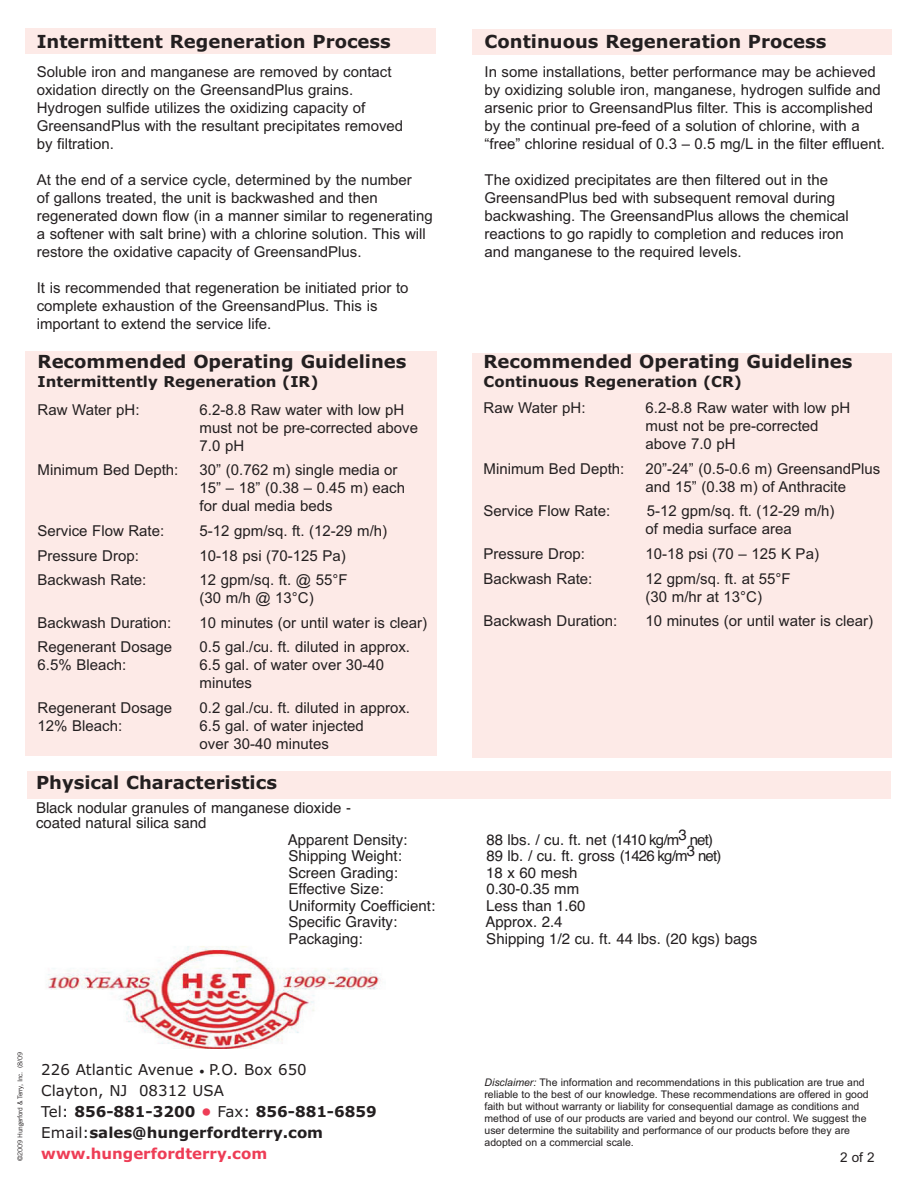
<style>
.page{position:relative;width:918px;height:1188px;background:#fff}
.page>*{position:absolute;margin:0;border:0;box-sizing:border-box;transform-origin:0 0}
.t1{font:700 18px "Verdana";color:#231f20}
.t2{font:15px/18px "Arial";color:#231f20}
.t3{font:15px/15px "Helvetica";color:#231f20}
.t4{font:15px/21px "Verdana";color:#231f20}
.t5{font:700 15px "Verdana";color:#231f20}
.t6{font:15px "Helvetica";letter-spacing:-.03em;color:#231f20}
.t7{font:700 15px "Verdana";color:#ee3d56}
.t8{font:13.5px "Arial";color:#231f20}
.t9{font:10.5px/12px "Arial";color:#231f20}
.t10{font:6.75px "Trade Gothic";letter-spacing:-.03em;color:#231f20}
.s1{font-size:10.5px}
.s2{font-weight:700}
.s3{font-weight:700;color:#ee3d56}
.s4{font-style:italic}
</style>
<div class="page">
<div style="left:25px;top:351px;width:411px;height:405px;background:#fdeae7"></div>
<div style="left:27px;top:772px;width:864px;height:27px;background:#fdeae7"></div>
<div style="left:26px;top:29px;width:410px;height:25px;background:#fdeae7"></div>
<img style="left:46px;top:946px;width:335px;height:102px">
<div style="left:472px;top:29px;width:420px;height:26px;background:#fdeae7"></div>
<div style="left:472px;top:353px;width:420px;height:404px;background:#fdeae7"></div>
<p class="t1" style="left:37px;top:34px;width:356px">Intermittent Regeneration Process</p>
<p class="t2" style="left:37px;top:64px;width:368px">Soluble iron and manganese are removed by contact oxidation directly on the GreensandPlus grains.<br>Hydrogen sulfide utilizes the oxidizing capacity of GreensandPlus with the resultant precipitates removed by filtration.</p>
<p class="t2" style="left:37px;top:172px;width:397px">At the end of a service cycle, determined by the number<br>of gallons treated, the unit is backwashed and then regenerated down flow (in a manner similar to regenerating a softener with salt brine) with a chlorine solution. This will restore the oxidative capacity of GreensandPlus.</p>
<p class="t2" style="left:37px;top:280px;width:373px">It is recommended that regeneration be initiated prior to complete exhaustion of the GreensandPlus. This is important to extend the service life.</p>
<p class="t1" style="left:38px;top:354px;width:370px">Recommended Operating Guidelines</p>
<p class="t5" style="left:38px;top:376px;width:282px">Intermittently Regeneration (IR)</p>
<p class="t2" style="left:38px;top:402px;width:103px">Raw Water pH:</p>
<p class="t2" style="left:200px;top:402px;width:220px">6.2-8.8 Raw water with low pH must not be pre-corrected above<br>7.0 pH</p>
<p class="t2" style="left:38px;top:463px;width:142px">Minimum Bed Depth:</p>
<p class="t2" style="left:200px;top:463px;width:207px">30” (0.762 m) single media or<br>15” – 18” (0.38 – 0.45 m) each for dual media beds</p>
<p class="t2" style="left:38px;top:523px;width:128px">Service Flow Rate:</p>
<p class="t2" style="left:200px;top:523px;width:189px">5-12 gpm/sq. ft. (12-29 m/h)</p>
<p class="t2" style="left:38px;top:548px;width:103px">Pressure Drop:</p>
<p class="t2" style="left:200px;top:548px;width:148px">10-18 psi (70-125 Pa)</p>
<p class="t2" style="left:38px;top:572px;width:110px">Backwash Rate:</p>
<p class="t2" style="left:200px;top:572px;width:149px">12 gpm/sq. ft. @ 55°F (30 m/h @ 13°C)</p>
<p class="t2" style="left:38px;top:615px;width:135px">Backwash Duration:</p>
<p class="t2" style="left:200px;top:615px;width:229px">10 minutes (or until water is clear)</p>
<p class="t2" style="left:38px;top:640px;width:136px">Regenerant Dosage</p>
<p class="t2" style="left:200px;top:640px;width:212px">0.5 gal./cu. ft. diluted in approx.</p>
<p class="t2" style="left:38px;top:658px;width:90px">6.5% Bleach:</p>
<p class="t2" style="left:200px;top:658px;width:186px">6.5 gal. of water over 30-40 minutes</p>
<p class="t2" style="left:38px;top:700px;width:136px">Regenerant Dosage</p>
<p class="t2" style="left:200px;top:700px;width:212px">0.2 gal./cu. ft. diluted in approx.</p>
<p class="t2" style="left:38px;top:718px;width:86px">12% Bleach:</p>
<p class="t2" style="left:200px;top:718px;width:166px">6.5 gal. of water injected over 30-40 minutes</p>
<p class="t1" style="left:485px;top:35px;width:343px">Continuous Regeneration Process</p>
<p class="t2" style="left:485px;top:65px;width:402px">In some installations, better performance may be achieved by oxidizing soluble iron, manganese, hydrogen sulfide and arsenic prior to GreensandPlus filter. This is accomplished by the continual pre-feed of a solution of chlorine, with a “free” chlorine residual of 0.3 – 0.5 mg/L in the filter effluent.</p>
<p class="t2" style="left:485px;top:173px;width:366px">The oxidized precipitates are then filtered out in the GreensandPlus bed with subsequent removal during backwashing. The GreensandPlus allows the chemical reactions to go rapidly to completion and reduces iron and manganese to the required levels.</p>
<p class="t1" style="left:484px;top:354px;width:370px">Recommended Operating Guidelines</p>
<p class="t5" style="left:484px;top:376px;width:260px">Continuous Regeneration (CR)</p>
<p class="t2" style="left:484px;top:400px;width:103px">Raw Water pH:</p>
<p class="t2" style="left:646px;top:400px;width:206px">6.2-8.8 Raw water with low pH must not be pre-corrected above 7.0 pH</p>
<p class="t2" style="left:484px;top:461px;width:142px">Minimum Bed Depth:</p>
<p class="t2" style="left:646px;top:461px;width:236px">20”-24” (0.5-0.6 m) GreensandPlus and 15” (0.38 m) of Anthracite</p>
<p class="t2" style="left:484px;top:504px;width:128px">Service Flow Rate:</p>
<p class="t2" style="left:646px;top:504px;width:190px">5-12 gpm/sq. ft. (12-29 m/h) of media surface area</p>
<p class="t2" style="left:484px;top:546px;width:103px">Pressure Drop:</p>
<p class="t2" style="left:646px;top:546px;width:175px">10-18 psi (70 – 125 K Pa)</p>
<p class="t2" style="left:484px;top:571px;width:110px">Backwash Rate:</p>
<p class="t2" style="left:646px;top:571px;width:147px">12 gpm/sq. ft. at 55°F (30 m/hr at 13°C)</p>
<p class="t2" style="left:484px;top:613px;width:135px">Backwash Duration:</p>
<p class="t2" style="left:646px;top:613px;width:229px">10 minutes (or until water is clear)</p>
<p class="t1" style="left:36px;top:776px;width:243px">Physical Characteristics</p>
<p class="t3" style="left:36px;top:802px;width:317px">Black nodular granules of manganese dioxide - coated natural silica sand</p>
<p class="t3" style="left:288px;top:833px;width:121px">Apparent Density:</p>
<p class="t6" style="left:486px;top:834px;width:228px">88 lbs. / cu. ft. net (1410 kg/m3 net)</p>
<p class="t3" style="left:288px;top:850px;width:115px">Shipping Weight:</p>
<p class="t3" style="left:486px;top:850px;width:237px">89 lb. / cu. ft. gross (1426 kg/m3 net)</p>
<p class="t3" style="left:288px;top:866px;width:111px">Screen Grading:</p>
<p class="t3" style="left:486px;top:866px;width:93px">18 x 60 mesh</p>
<p class="t3" style="left:288px;top:883px;width:97px">Effective Size:</p>
<p class="t3" style="left:486px;top:883px;width:94px">0.30-0.35 mm</p>
<p class="t3" style="left:288px;top:899px;width:148px">Uniformity Coefficient:</p>
<p class="t3" style="left:486px;top:899px;width:101px">Less than 1.60</p>
<p class="t3" style="left:288px;top:916px;width:110px">Specific Gravity:</p>
<p class="t3" style="left:486px;top:916px;width:79px">Approx. 2.4</p>
<p class="t3" style="left:288px;top:932px;width:76px">Packaging:</p>
<p class="t3" style="left:486px;top:932px;width:272px">Shipping 1/2 cu. ft. 44 lbs. (20 kgs) bags</p>
<p class="t10" style="left:18px;top:1161px;width:110px;rotate:-90deg">©2009 Hungerford &amp; Terry, Inc. (8/09</p>
<p class="t4" style="left:41px;top:1061px;width:337px">226 Atlantic Avenue <span class="s1">•</span> P.O. Box 650<br>Clayton, NJ 08312 USA<br>Tel: <span class="s2">856-881-3200</span> <span class="s3">•</span> Fax: <span class="s2">856-881-6859<br></span>Email:<span class="s2">sales@hungerfordterry.com</span></p>
<p class="t7" style="left:41px;top:1148px;width:227px">www.hungerfordterry.com</p>
<p class="t9" style="left:484px;top:1077px;width:386px"><span class="s4">Disclaimer:</span> The information and recommendations in this publication are true and reliable to the best of our knowledge. These recommendations are offered in good faith but without warranty or liability for consequential damage as conditions and method of use of our products are varied and beyond our control. We suggest the user determine the suitability and performance of our products before they are adopted on a commercial scale.</p>
<p class="t8" style="left:840px;top:1152px;width:36px">2 of 2</p>
</div>
